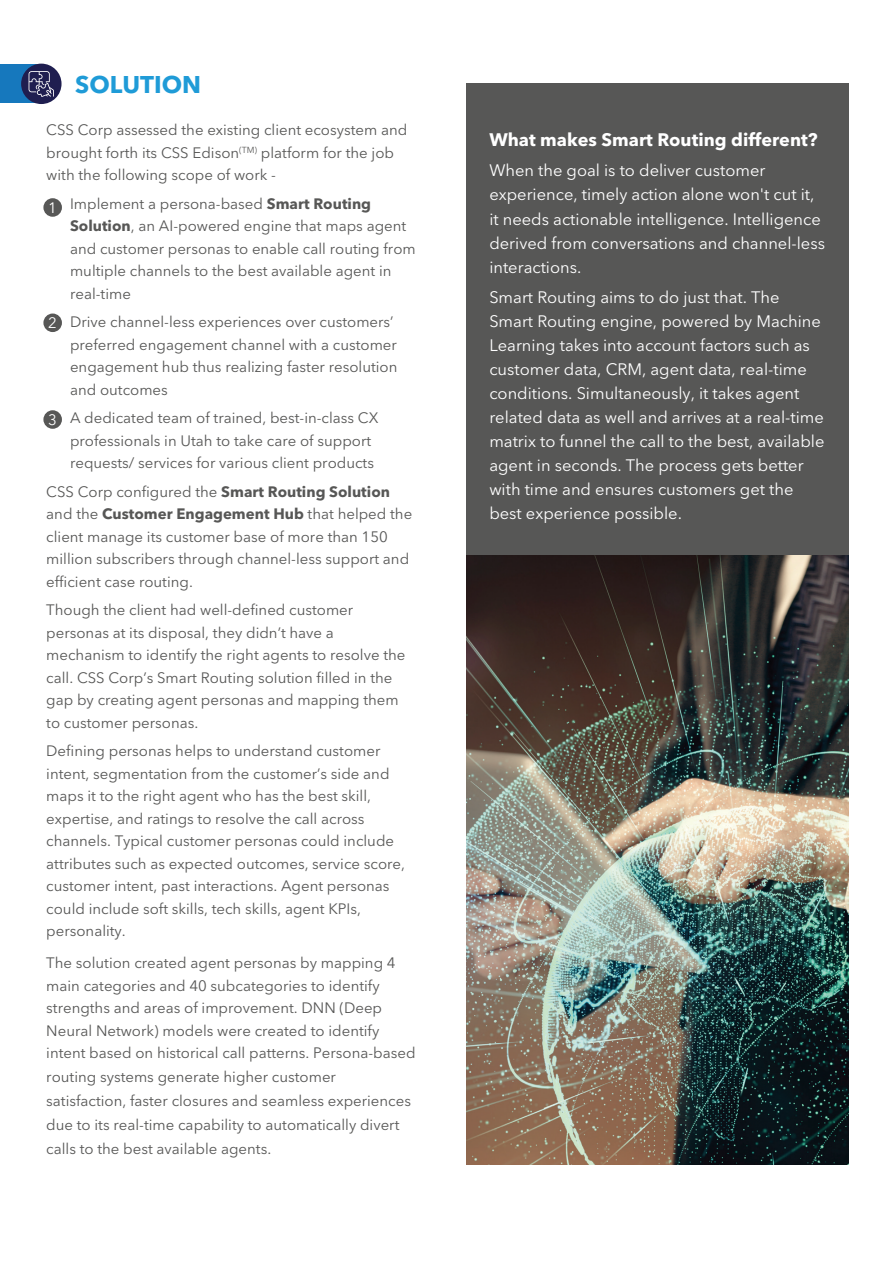
<style>
.page{position:relative;width:893px;height:1263px;background:#fff}
.page>*{position:absolute;margin:0;border:0;box-sizing:border-box;transform-origin:0 0}
.t1{font:700 24px "Avenir Next LT Pro";color:#1f9bd7}
.t2{font:700 18px "Avenir Next LT Pro";color:#fff}
.t3{font:16.5px/24px "Avenir Next LT Pro";color:#fff}
.t4{font:15px/22.5px "Avenir Next LT Pro";color:#575756}
.t5{font:15px "Avenir Next LT Pro";color:#fff}
.s1{font-weight:700}
</style>
<div class="page">
<div style="left:466px;top:84px;width:383px;height:472px;background:#575756"></div>
<div style="left:43px;top:198px;width:19px;height:19px;background:#575756;border-radius:50%"></div>
<div style="left:43px;top:313px;width:19px;height:19px;background:#575756;border-radius:50%"></div>
<div style="left:43px;top:410px;width:19px;height:19px;background:#575756;border-radius:50%"></div>
<div style="left:0;top:64px;width:44px;height:39px;background:#1678bd"></div>
<div style="left:21px;top:64px;width:41px;height:40px;background:#1f1e50;border-radius:50%"></div>
<svg style="left:29px;top:71px;width:25px;height:26px"></svg>
<img style="left:466px;top:556px;width:383px;height:608px">
<h1 class="t1" style="left:75px;top:70px;width:127px">SOLUTION</h1>
<p class="t4" style="left:46px;top:119px;width:363px">CSS Corp assessed the existing client ecosystem and brought forth its CSS Edison<sup>(TM)</sup> platform for the job with the following scope of work -</p>
<p class="t4" style="left:70px;top:192px;width:347px">Implement a persona-based <span class="s1">Smart Routing Solution</span>, an AI-powered engine that maps agent and customer personas to enable call routing from multiple channels to the best available agent in real-time</p>
<p class="t4" style="left:70px;top:311px;width:329px">Drive channel-less experiences over customers’ preferred engagement channel with a customer engagement hub thus realizing faster resolution and outcomes</p>
<p class="t4" style="left:70px;top:407px;width:310px">A dedicated team of trained, best-in-class CX professionals in Utah to take care of support requests/ services for various client products</p>
<p class="t4" style="left:46px;top:480px;width:367px">CSS Corp configured the <span class="s1">Smart Routing Solution </span>and the <span class="s1">Customer Engagement Hub</span> that helped the client manage its customer base of more than 150 million subscribers through channel-less support and efficient case routing.</p>
<p class="t4" style="left:46px;top:599px;width:361px">Though the client had well-defined customer personas at its disposal, they didn’t have a mechanism to identify the right agents to resolve the call. CSS Corp’s Smart Routing solution filled in the gap by creating agent personas and mapping them to customer personas.</p>
<p class="t4" style="left:46px;top:740px;width:360px">Defining personas helps to understand customer intent, segmentation from the customer’s side and maps it to the right agent who has the best skill, expertise, and ratings to resolve the call across channels. Typical customer personas could include attributes such as expected outcomes, service score, customer intent, past interactions. Agent personas could include soft skills, tech skills, agent KPIs, personality.</p>
<p class="t4" style="left:46px;top:951px;width:371px">The solution created agent personas by mapping 4 main categories and 40 subcategories to identify strengths and areas of improvement. DNN (Deep Neural Network) models were created to identify intent based on historical call patterns. Persona-based</p>
<p class="t4" style="left:46px;top:1065px;width:366px;line-height:24px">routing systems generate higher customer satisfaction, faster closures and seamless experiences due to its real-time capability to automatically divert calls to the best available agents.</p>
<p class="t5" style="left:48px;top:199px;width:10px">1</p>
<p class="t5" style="left:48px;top:314px;width:10px">2</p>
<p class="t5" style="left:48px;top:411px;width:10px">3</p>
<p class="t2" style="left:489px;top:129px;width:330px">What makes Smart Routing different?</p>
<p class="t3" style="left:489px;top:159px;width:337px">When the goal is to deliver customer experience, timely action alone won't cut it, it needs actionable intelligence. Intelligence derived from conversations and channel-less interactions.</p>
<p class="t3" style="left:489px;top:285px;width:337px">Smart Routing aims to do just that. The Smart Routing engine, powered by Machine Learning takes into account factors such as customer data, CRM, agent data, real-time conditions. Simultaneously, it takes agent related data as well and arrives at a real-time matrix to funnel the call to the best, available agent in seconds. The process gets better with time and ensures customers get the best experience possible.</p>
</div>
